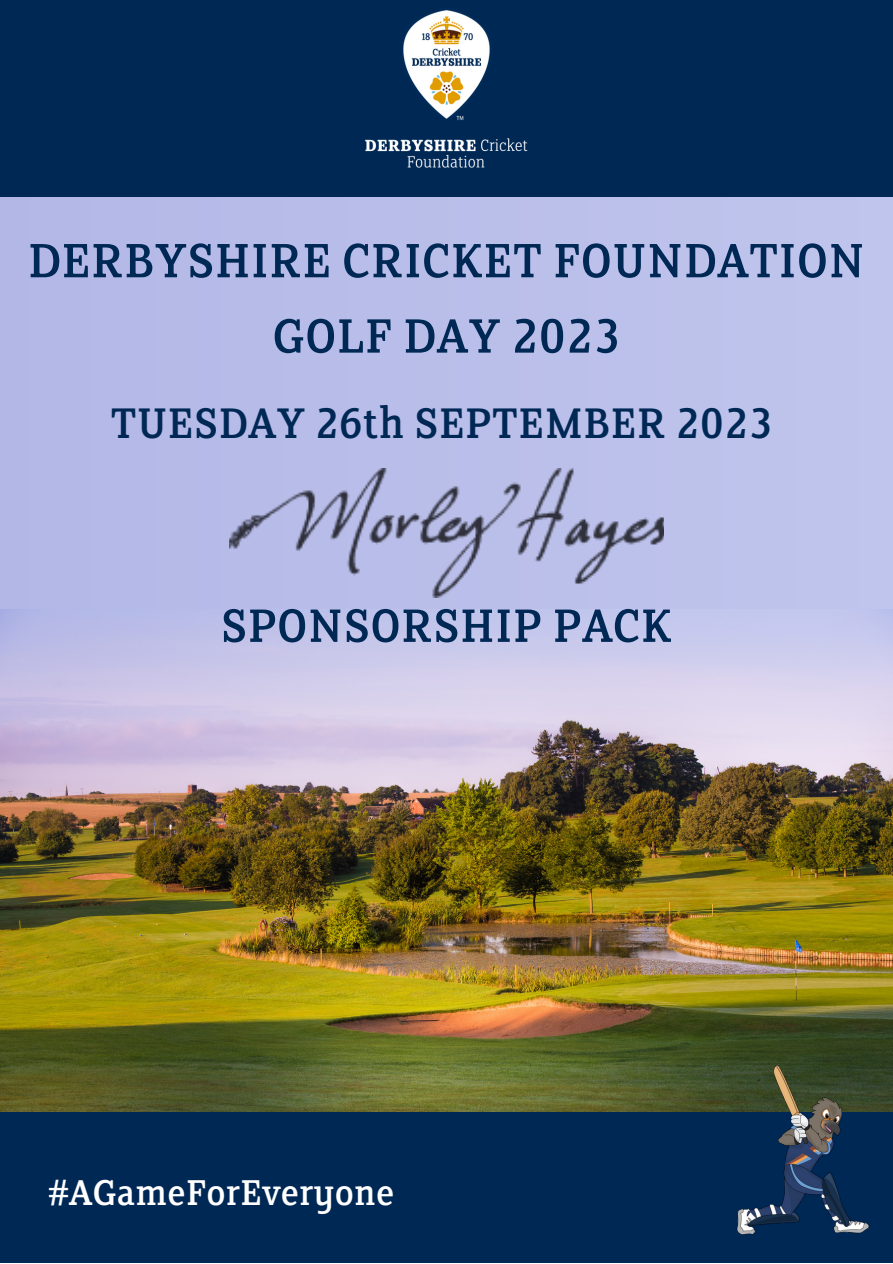
<style>
.page{position:relative;width:893px;height:1264px;background:#fff}
.page>*{position:absolute;margin:0;border:0;box-sizing:border-box;transform-origin:0 0}
.t1{font:54px "FS Clerkenwell";color:#002855}
.t2{font:52.5px "FS Clerkenwell";color:#002855}
.t3{font:48px "FS Clerkenwell";color:#002855}
.t4{font:40.2px "FS Clerkenwell";color:#fff}
</style>
<div class="page">
<div style="left:0;top:0;width:892px;height:1262px;background:#b9bee9"></div>
<div style="left:0;top:0;width:892px;height:196px;background:#002855"></div>
<div style="left:0;top:1098px;width:892px;height:164px;background:#002855"></div>
<img style="left:0;top:609px;width:892px;height:502px">
<img style="left:735px;top:1055px;width:135px;height:180px">
<img style="left:348px;top:10px;width:197px;height:187px">
<img style="left:229px;top:469px;width:434px;height:128px">
<p class="t1" style="left:28px;top:240px;width:838px">DERBYSHIRE CRICKET FOUNDATION</p>
<p class="t1" style="left:272px;top:315px;width:350px">GOLF DAY 2023</p>
<p class="t3" style="left:111px;top:405px;width:663px">TUESDAY 26th SEPTEMBER 2023</p>
<p class="t2" style="left:220px;top:605px;width:453px">SPONSORSHIP PACK</p>
<p class="t4" style="left:48px;top:1176px;width:347px">#AGameForEveryone</p>
</div>
